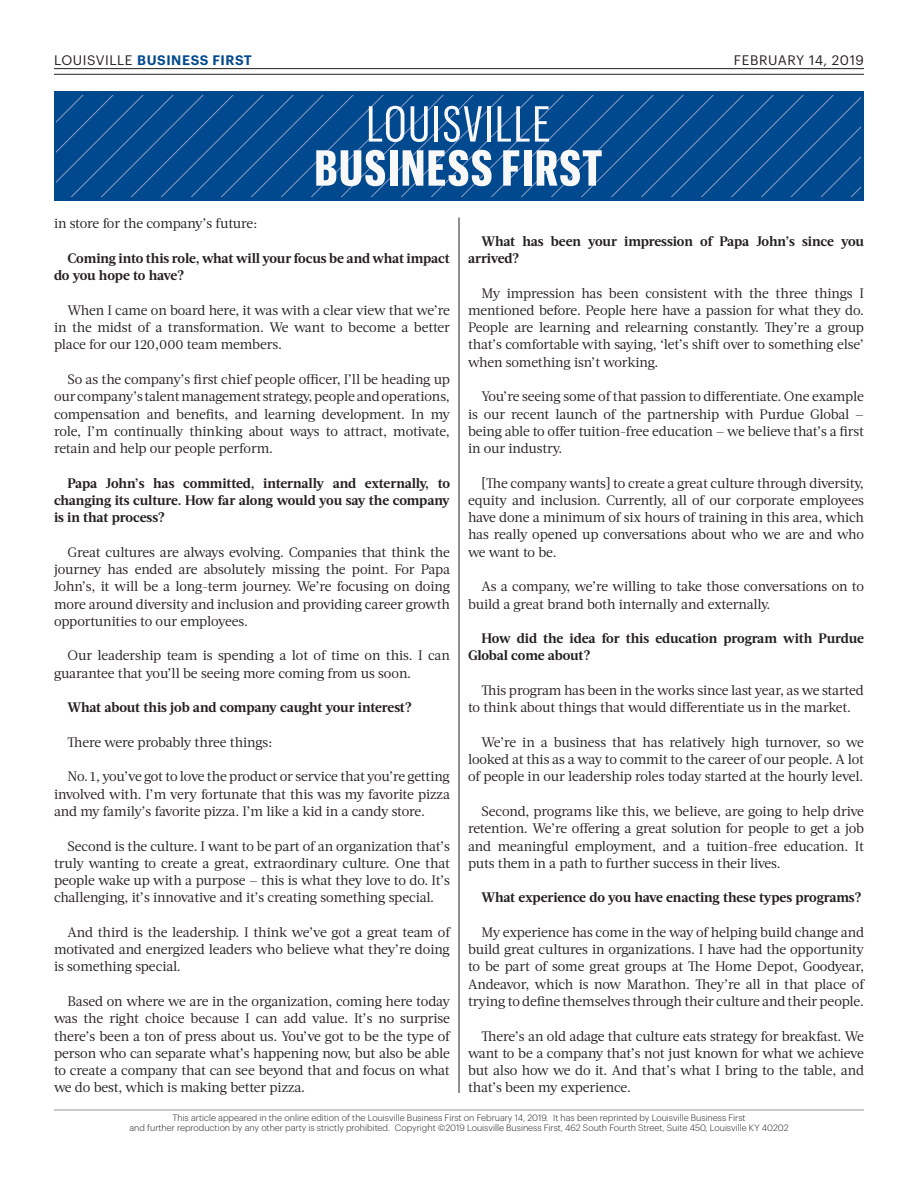
<style>
.page{position:relative;width:918px;height:1188px;background:#fff}
.page>*{position:absolute;margin:0;border:0;box-sizing:border-box;transform-origin:0 0}
.t1{font:13.65px/17.2px "Acta";letter-spacing:-.01em;color:#231f20;text-align:justify}
.t2{font:700 13.65px/17.2px "Acta";letter-spacing:-.01em;color:#231f20}
.t3{font:600 13.5px "Graphik";letter-spacing:.04em;color:#01498e}
.t4{font:13.5px "Graphik";letter-spacing:.04em;color:#231f20}
.t5{font:300 9px "Graphik";color:#231f20}
.s1{font-weight:400;color:#231f20}
</style>
<div class="page">
<hr style="left:54px;top:1110px;width:810px;height:1px;background:#939598">
<hr style="left:54px;top:68px;width:810px;height:1px;background:#231f20">
<hr style="left:54px;top:74px;width:810px;height:1px;background:#231f20">
<div style="left:54px;top:91px;width:810px;height:110px;background:#01498e"></div>
<svg style="left:57px;top:96px;width:197px;height:100px"></svg>
<svg style="left:254px;top:96px;width:607px;height:100px"></svg>
<svg style="left:369px;top:106px;width:35px;height:36px"></svg>
<svg style="left:411px;top:106px;width:17px;height:36px"></svg>
<hr style="left:434px;top:106px;width:4px;height:36px;background:#f8f8f8">
<svg style="left:444px;top:106px;width:38px;height:36px"></svg>
<hr style="left:487px;top:106px;width:4px;height:36px;background:#f8f8f8">
<svg style="left:498px;top:106px;width:51px;height:36px"></svg>
<svg style="left:316px;top:150px;width:69px;height:36px"></svg>
<div style="left:390px;top:150px;width:7px;height:36px;background:#f8f8f8"></div>
<svg style="left:403px;top:150px;width:20px;height:36px"></svg>
<svg style="left:429px;top:150px;width:63px;height:36px"></svg>
<svg style="left:503px;top:150px;width:16px;height:36px"></svg>
<div style="left:524px;top:150px;width:7px;height:36px;background:#f8f8f8"></div>
<svg style="left:537px;top:150px;width:65px;height:36px"></svg>
<hr style="left:459px;top:218px;width:1px;height:875px;background:#231f20">
<p class="t3" style="left:54px;top:49px;width:200px"><span class="s1">LOUISVILLE</span> BUSINESS FIRST</p>
<p class="t4" style="left:734px;top:50px;width:132px">FEBRUARY 14, 2019</p>
<p class="t1" style="left:54px;top:215px;width:205px">in store for the company’s future:</p>
<p class="t2" style="left:54px;top:250px;width:397px;text-indent:14px">Coming into this role, what will your focus be and what impact do you hope to have?</p>
<p class="t1" style="left:54px;top:302px;width:398px;text-indent:14px">When I came on board here, it was with a clear view that we’re in the midst of a transformation. We want to become a better place for our 120,000 team members.</p>
<p class="t1" style="left:54px;top:371px;width:398px;text-indent:14px">So as the company’s first chief people officer, I’ll be heading up our company’s talent management strategy, people and operations, compensation and benefits, and learning development. In my role, I’m continually thinking about ways to attract, motivate, retain and help our people perform.</p>
<p class="t2" style="left:54px;top:474px;width:398px;text-align:justify;text-indent:14px">Papa John’s has committed, internally and externally, to changing its culture. How far along would you say the company is in that process?</p>
<p class="t1" style="left:54px;top:544px;width:398px;text-indent:14px">Great cultures are always evolving. Companies that think the journey has ended are absolutely missing the point. For Papa John’s, it will be a long-term journey. We’re focusing on doing more around diversity and inclusion and providing career growth opportunities to our employees.</p>
<p class="t1" style="left:54px;top:647px;width:397px;text-indent:14px">Our leadership team is spending a lot of time on this. I can guarantee that you’ll be seeing more coming from us soon.</p>
<p class="t2" style="left:68px;top:699px;width:346px">What about this job and company caught your interest?</p>
<p class="t1" style="left:68px;top:734px;width:206px">There were probably three things:</p>
<p class="t1" style="left:54px;top:768px;width:398px;text-indent:14px">No. 1, you’ve got to love the product or service that you’re getting involved with. I’m very fortunate that this was my favorite pizza and my family’s favorite pizza. I’m like a kid in a candy store.</p>
<p class="t1" style="left:54px;top:837px;width:397px;text-indent:14px">Second is the culture. I want to be part of an organization that’s truly wanting to create a great, extraordinary culture. One that people wake up with a purpose — this is what they love to do. It’s challenging, it’s innovative and it’s creating something special.</p>
<p class="t1" style="left:54px;top:924px;width:398px;text-indent:14px">And third is the leadership. I think we’ve got a great team of motivated and energized leaders who believe what they’re doing is something special.</p>
<p class="t1" style="left:54px;top:993px;width:398px;text-indent:14px">Based on where we are in the organization, coming here today was the right choice because I can add value. It’s no surprise there’s been a ton of press about us. You’ve got to be the type of person who can separate what’s happening now, but also be able to create a company that can see beyond that and focus on what we do best, which is making better pizza.</p>
<p class="t2" style="left:468px;top:232px;width:398px;text-indent:14px">What has been your impression of Papa John’s since you arrived?</p>
<p class="t1" style="left:468px;top:284px;width:398px;text-indent:14px">My impression has been consistent with the three things I mentioned before. People here have a passion for what they do.<br>People are learning and relearning constantly. They’re a group that’s comfortable with saying, ‘let’s shift over to something else’ when something isn’t working.</p>
<p class="t1" style="left:468px;top:388px;width:398px;text-indent:14px">You’re seeing some of that passion to differentiate. One example is our recent launch of the partnership with Purdue Global — being able to offer tuition-free education — we believe that’s a first in our industry.</p>
<p class="t1" style="left:468px;top:474px;width:397px;text-indent:14px">[The company wants] to create a great culture through diversity, equity and inclusion. Currently, all of our corporate employees have done a minimum of six hours of training in this area, which has really opened up conversations about who we are and who we want to be.</p>
<p class="t1" style="left:468px;top:578px;width:398px;text-indent:14px">As a company, we’re willing to take those conversations on to build a great brand both internally and externally.</p>
<p class="t2" style="left:468px;top:630px;width:398px;text-indent:14px">How did the idea for this education program with Purdue<br>Global come about?</p>
<p class="t1" style="left:468px;top:682px;width:397px;text-indent:14px">This program has been in the works since last year, as we started to think about things that would differentiate us in the market.</p>
<p class="t1" style="left:468px;top:734px;width:398px;text-indent:14px">We’re in a business that has relatively high turnover, so we looked at this as a way to commit to the career of our people. A lot of people in our leadership roles today started at the hourly level.</p>
<p class="t1" style="left:468px;top:803px;width:398px;text-indent:14px">Second, programs like this, we believe, are going to help drive retention. We’re offering a great solution for people to get a job and meaningful employment, and a tuition-free education. It puts them in a path to further success in their lives.</p>
<p class="t2" style="left:482px;top:889px;width:382px">What experience do you have enacting these types programs?</p>
<p class="t1" style="left:468px;top:924px;width:398px;text-indent:14px">My experience has come in the way of helping build change and build great cultures in organizations. I have had the opportunity to be part of some great groups at The Home Depot, Goodyear, Andeavor, which is now Marathon. They’re all in that place of trying to define themselves through their culture and their people.</p>
<p class="t1" style="left:468px;top:1027px;width:398px;text-indent:14px">There’s an old adage that culture eats strategy for breakfast. We want to be a company that’s not just known for what we achieve but also how we do it. And that’s what I bring to the table, and that’s been my experience.</p>
<p class="t5" style="left:172px;top:1111px;width:575px">This article appeared in the online edition of the Louisville Business First on February 14, 2019. It has been reprinted by Louisville Business First</p>
<p class="t5" style="left:129px;top:1121px;width:661px">and further reproduction by any other party is strictly prohibited. Copyright ©2019 Louisville Business First, 462 South Fourth Street, Suite 450, Louisville KY 40202</p>
</div>
